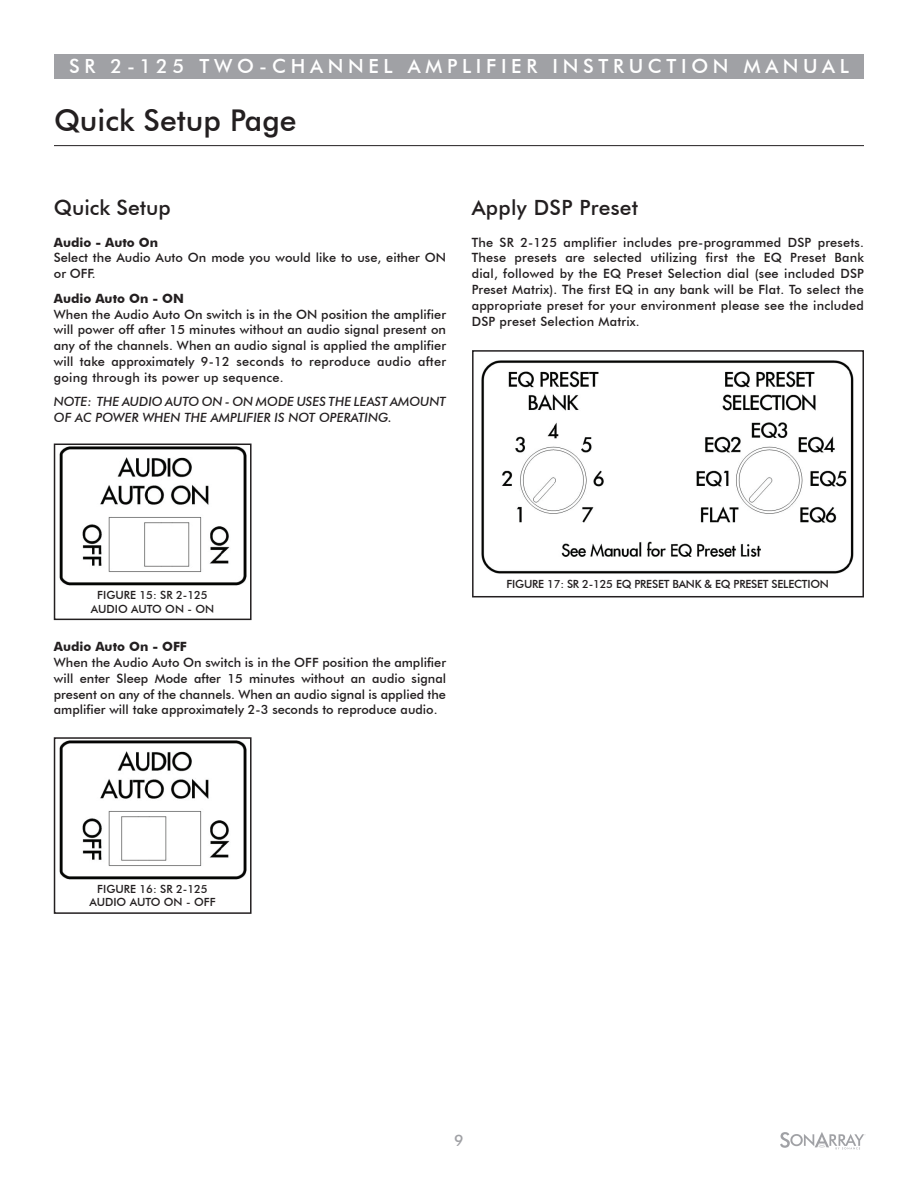
<style>
.page{position:relative;width:918px;height:1188px;background:#fff}
.page>*{position:absolute;margin:0;border:0;box-sizing:border-box;transform-origin:0 0}
.t1{font:500 30px "Futura BT";color:#231f20}
.t2{font:500 21px "Futura BT";letter-spacing:.015em;color:#231f20}
.t3{font:500 19.5px "Futura BT";letter-spacing:.24em;color:#fff}
.t4{font:500 15.75px "Futura BT";color:#a0a1a5}
.t5{font:500 12.75px/15.8px "Futura BT";letter-spacing:.015em;color:#231f20;text-align:justify}
.t6{font:italic 500 12.75px/15.8px "Futura BT";color:#231f20}
.t7{font:700 12.75px "Futura BT";color:#231f20}
.t8{font:500 11.25px/13.5px "Futura BT";color:#231f20;text-align:center}
.t9{font:500 11.25px "Futura BT";letter-spacing:-.02em;color:#231f20}
</style>
<div class="page">
<div style="left:54px;top:54px;width:810px;height:24px;background:#a0a1a5"></div>
<img style="left:482px;top:361px;width:372px;height:212px">
<img style="left:59px;top:740px;width:187px;height:139px">
<img style="left:59px;top:447px;width:187px;height:139px">
<div style="left:472px;top:350px;width:392px;height:247px;border:2px solid #231f20"></div>
<div style="left:54px;top:737px;width:198px;height:177px;border:2px solid #231f20"></div>
<div style="left:54px;top:444px;width:198px;height:176px;border:2px solid #231f20"></div>
<svg style="left:780px;top:1132px;width:85px;height:17px"></svg>
<hr style="left:54px;top:145px;width:810px;height:1px;background:#231f20">
<h3 class="t3" style="left:69px;top:54px;width:781px">SR 2-125 TWO-CHANNEL AMPLIFIER INSTRUCTION MANUAL</h3>
<h1 class="t1" style="left:54px;top:102px;width:244px">Quick Setup Page</h1>
<h2 class="t2" style="left:54px;top:195px;width:118px">Quick Setup</h2>
<p class="t7" style="left:54px;top:234px;width:106px">Audio - Auto On</p>
<p class="t5" style="left:54px;top:250px;width:394px">Select the Audio Auto On mode you would like to use, either ON or OFF.</p>
<p class="t7" style="left:54px;top:290px;width:132px">Audio Auto On - ON</p>
<p class="t5" style="left:54px;top:306px;width:394px">When the Audio Auto On switch is in the ON position the amplifier will power off after 15 minutes without an audio signal present on any of the channels. When an audio signal is applied the amplifier will take approximately 9-12 seconds to reproduce audio after going through its power up sequence.</p>
<p class="t6" style="left:54px;top:394px;width:394px">NOTE: THE AUDIO AUTO ON - ON MODE USES THE LEAST AMOUNT<br>OF AC POWER WHEN THE AMPLIFIER IS NOT OPERATING.</p>
<h2 class="t2" style="left:472px;top:195px;width:168px">Apply DSP Preset</h2>
<p class="t5" style="left:472px;top:234px;width:394px">The SR 2-125 amplifier includes pre-programmed DSP presets.<br>These presets are selected utilizing first the EQ Preset Bank dial, followed by the EQ Preset Selection dial (see included DSP Preset Matrix). The first EQ in any bank will be Flat. To select the appropriate preset for your environment please see the included DSP preset Selection Matrix.</p>
<p class="t8" style="left:91px;top:588px;width:125px">FIGURE 15: SR 2-125<br>AUDIO AUTO ON - ON</p>
<p class="t7" style="left:54px;top:639px;width:135px">Audio Auto On - OFF</p>
<p class="t5" style="left:54px;top:655px;width:394px">When the Audio Auto On switch is in the OFF position the amplifier will enter Sleep Mode after 15 minutes without an audio signal present on any of the channels. When an audio signal is applied the amplifier will take approximately 2-3 seconds to reproduce audio.</p>
<p class="t9" style="left:507px;top:578px;width:324px">FIGURE 17: SR 2-125 EQ PRESET BANK &amp; EQ PRESET SELECTION</p>
<p class="t8" style="left:90px;top:882px;width:128px">FIGURE 16: SR 2-125<br>AUDIO AUTO ON - OFF</p>
<p class="t4" style="left:454px;top:1131px;width:11px">9</p>
</div>
